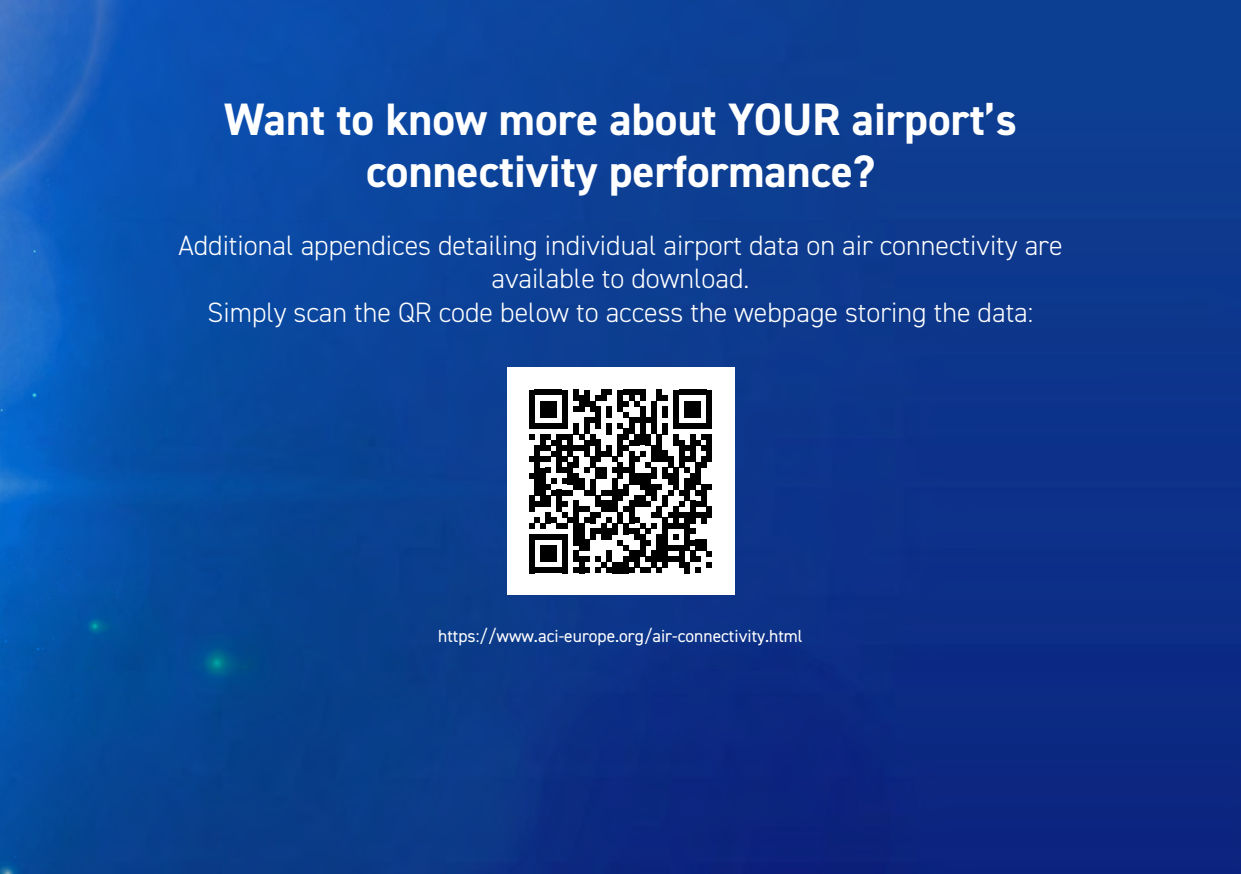
<style>
.page{position:relative;width:1241px;height:874px;background:#fff}
.page>*{position:absolute;margin:0;border:0;box-sizing:border-box;transform-origin:0 0}
.t1{font:700 45.5px/52.5px "DIN2014";color:#fff;text-align:center}
.t2{font:300 28px/33.6px "DIN2014";color:#fff;text-align:center}
.t3{font:17.5px "DIN2014";color:#fff}
</style>
<div class="page">
<img style="left:0;top:0;width:1240px;height:873px">
<div style="left:506px;top:367px;width:228px;height:228px;background:#fff"></div>
<div style="left:528px;top:389px;width:6px;height:17px;background:#000"></div>
<div style="left:528px;top:406px;width:6px;height:22px;background:#000"></div>
<div style="left:540px;top:406px;width:5px;height:11px;background:#000"></div>
<div style="left:545px;top:406px;width:6px;height:11px;background:#000"></div>
<div style="left:551px;top:406px;width:5px;height:11px;background:#000"></div>
<svg style="left:534px;top:389px;width:28px;height:17px"></svg>
<svg style="left:534px;top:423px;width:28px;height:5px"></svg>
<div style="left:562px;top:389px;width:5px;height:17px;background:#000"></div>
<div style="left:562px;top:406px;width:5px;height:22px;background:#000"></div>
<div style="left:573px;top:389px;width:5px;height:11px;background:#000"></div>
<div style="left:573px;top:423px;width:5px;height:11px;background:#000"></div>
<div style="left:578px;top:395px;width:6px;height:11px;background:#000"></div>
<svg style="left:573px;top:406px;width:11px;height:6px"></svg>
<div style="left:584px;top:389px;width:6px;height:17px;background:#000"></div>
<div style="left:584px;top:417px;width:6px;height:17px;background:#000"></div>
<div style="left:606px;top:423px;width:6px;height:11px;background:#000"></div>
<svg style="left:590px;top:389px;width:38px;height:39px"></svg>
<div style="left:623px;top:428px;width:5px;height:11px;background:#000"></div>
<div style="left:628px;top:389px;width:6px;height:11px;background:#000"></div>
<div style="left:628px;top:417px;width:6px;height:17px;background:#000"></div>
<svg style="left:634px;top:389px;width:6px;height:17px"></svg>
<div style="left:640px;top:389px;width:5px;height:11px;background:#000"></div>
<div style="left:640px;top:406px;width:5px;height:39px;background:#000"></div>
<svg style="left:634px;top:417px;width:17px;height:6px"></svg>
<svg style="left:651px;top:401px;width:5px;height:5px"></svg>
<div style="left:651px;top:406px;width:5px;height:28px;background:#000"></div>
<div style="left:656px;top:389px;width:6px;height:11px;background:#000"></div>
<svg style="left:662px;top:395px;width:5px;height:5px"></svg>
<div style="left:662px;top:406px;width:5px;height:11px;background:#000"></div>
<div style="left:662px;top:423px;width:5px;height:11px;background:#000"></div>
<div style="left:673px;top:389px;width:5px;height:17px;background:#000"></div>
<div style="left:673px;top:406px;width:5px;height:22px;background:#000"></div>
<div style="left:684px;top:406px;width:5px;height:11px;background:#000"></div>
<div style="left:689px;top:406px;width:6px;height:11px;background:#000"></div>
<div style="left:695px;top:406px;width:6px;height:11px;background:#000"></div>
<svg style="left:678px;top:389px;width:28px;height:17px"></svg>
<svg style="left:678px;top:423px;width:28px;height:5px"></svg>
<div style="left:706px;top:389px;width:6px;height:17px;background:#000"></div>
<div style="left:706px;top:406px;width:6px;height:22px;background:#000"></div>
<svg style="left:529px;top:434px;width:183px;height:139px"></svg>
<h1 class="t1" style="left:224px;top:92px;width:794px">Want to know more about YOUR airport’s connectivity performance?</h1>
<p class="t2" style="left:178px;top:228px;width:885px">Additional appendices detailing individual airport data on air connectivity are available to download.<br>Simply scan the QR code below to access the webpage storing the data:</p>
<p class="t3" style="left:438px;top:624px;width:366px">https://www.aci-europe.org/air-connectivity.html</p>
</div>
